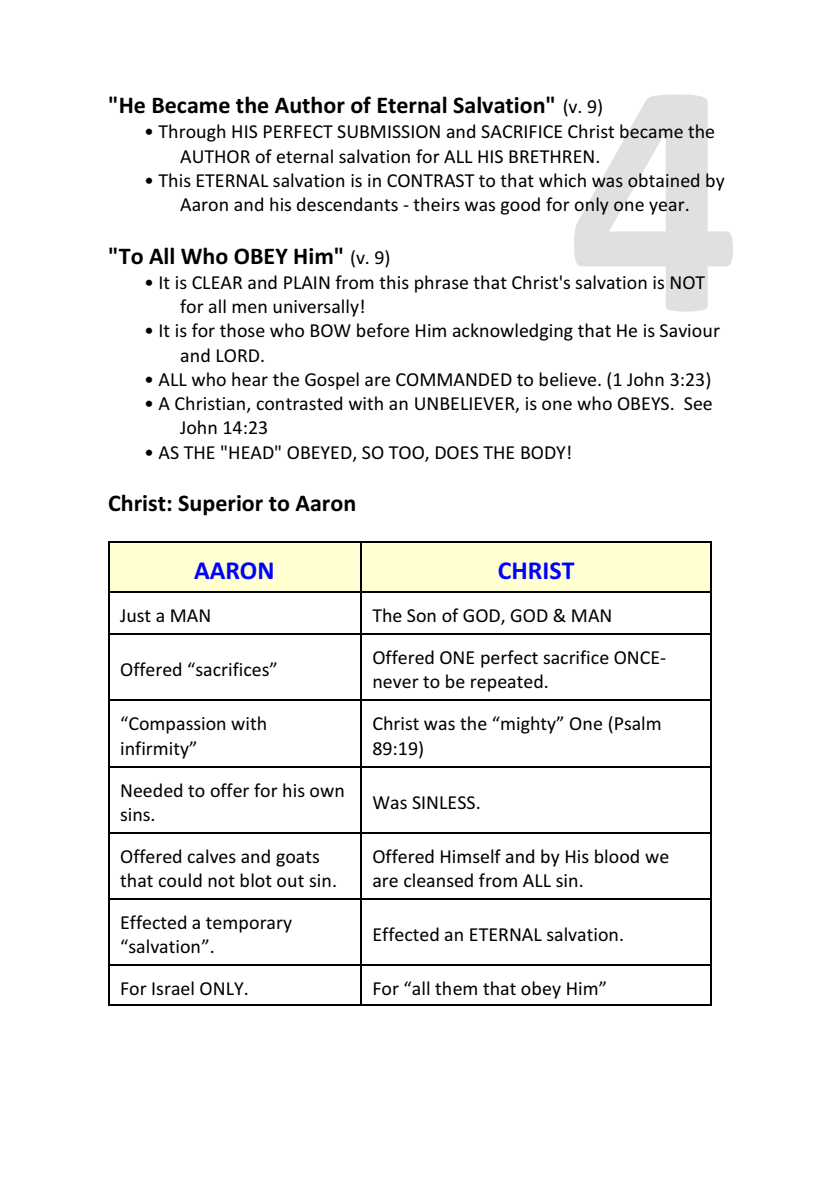
<style>
.page{position:relative;width:840px;height:1191px;background:#fff}
.page>*{position:absolute;margin:0;border:0;box-sizing:border-box;transform-origin:0 0}
.t1{font:700 26px "Calibri";color:#00f}
.t2{font:700 24px "Calibri";color:#000}
.t3{font:20px/24.2px "Calibri";color:#000}
.s1{font-weight:400;font-size:20px}
</style>
<div class="page">
<div style="left:108px;top:541px;width:252px;height:50px;background:#ffffd1"></div>
<hr style="left:108px;top:541px;width:2px;height:50px;background:#000">
<hr style="left:108px;top:541px;width:252px;height:2px;background:#000">
<div style="left:360px;top:541px;width:351px;height:50px;background:#ffffd1"></div>
<hr style="left:360px;top:541px;width:2px;height:50px;background:#000">
<hr style="left:709px;top:541px;width:2px;height:50px;background:#000">
<hr style="left:360px;top:541px;width:351px;height:2px;background:#000">
<hr style="left:108px;top:591px;width:2px;height:42px;background:#000">
<hr style="left:108px;top:591px;width:252px;height:2px;background:#000">
<hr style="left:360px;top:591px;width:2px;height:42px;background:#000">
<hr style="left:709px;top:591px;width:2px;height:42px;background:#000">
<hr style="left:360px;top:591px;width:351px;height:2px;background:#000">
<hr style="left:108px;top:633px;width:2px;height:66px;background:#000">
<hr style="left:108px;top:633px;width:252px;height:2px;background:#000">
<hr style="left:360px;top:633px;width:2px;height:66px;background:#000">
<hr style="left:709px;top:633px;width:2px;height:66px;background:#000">
<hr style="left:360px;top:633px;width:351px;height:2px;background:#000">
<hr style="left:108px;top:699px;width:2px;height:66px;background:#000">
<hr style="left:108px;top:699px;width:252px;height:2px;background:#000">
<hr style="left:360px;top:699px;width:2px;height:66px;background:#000">
<hr style="left:709px;top:699px;width:2px;height:66px;background:#000">
<hr style="left:360px;top:699px;width:351px;height:2px;background:#000">
<hr style="left:108px;top:765px;width:2px;height:66px;background:#000">
<hr style="left:108px;top:765px;width:252px;height:2px;background:#000">
<hr style="left:360px;top:765px;width:2px;height:66px;background:#000">
<hr style="left:709px;top:765px;width:2px;height:66px;background:#000">
<hr style="left:360px;top:765px;width:351px;height:2px;background:#000">
<hr style="left:108px;top:832px;width:2px;height:66px;background:#000">
<hr style="left:108px;top:832px;width:252px;height:1px;background:#000">
<hr style="left:360px;top:832px;width:2px;height:66px;background:#000">
<hr style="left:709px;top:832px;width:2px;height:66px;background:#000">
<hr style="left:360px;top:832px;width:351px;height:1px;background:#000">
<hr style="left:108px;top:898px;width:2px;height:66px;background:#000">
<hr style="left:108px;top:898px;width:252px;height:2px;background:#000">
<hr style="left:360px;top:898px;width:2px;height:66px;background:#000">
<hr style="left:709px;top:898px;width:2px;height:66px;background:#000">
<hr style="left:360px;top:898px;width:351px;height:2px;background:#000">
<hr style="left:108px;top:964px;width:2px;height:42px;background:#000">
<hr style="left:108px;top:964px;width:252px;height:2px;background:#000">
<hr style="left:108px;top:1004px;width:252px;height:2px;background:#000">
<hr style="left:360px;top:964px;width:2px;height:42px;background:#000">
<hr style="left:709px;top:964px;width:2px;height:42px;background:#000">
<hr style="left:360px;top:964px;width:351px;height:2px;background:#000">
<hr style="left:360px;top:1004px;width:351px;height:2px;background:#000">
<svg style="left:574px;top:94px;width:158px;height:218px"></svg>
<p class="t2" style="left:108px;top:95px;width:496px">"He Became the Author of Eternal Salvation" <span class="s1">(v. 9)</span></p>
<p class="t3" style="left:180px;top:121px;width:536px;text-indent:-36px">• Through HIS PERFECT SUBMISSION and SACRIFICE Christ became the<br>AUTHOR of eternal salvation for ALL HIS BRETHREN.</p>
<p class="t3" style="left:144px;top:170px;width:582px;text-align:center">• This ETERNAL salvation is in CONTRAST to that which was obtained by<br>Aaron and his descendants - theirs was good for only one year.</p>
<p class="t2" style="left:108px;top:245px;width:284px">"To All Who OBEY Him" <span class="s1">(v. 9)</span></p>
<p class="t3" style="left:180px;top:272px;width:526px;text-indent:-36px">• It is CLEAR and PLAIN from this phrase that Christ's salvation is NOT for all men universally!</p>
<p class="t3" style="left:180px;top:320px;width:541px;text-indent:-36px">• It is for those who BOW before Him acknowledging that He is Saviour and LORD.</p>
<p class="t3" style="left:144px;top:369px;width:568px">• ALL who hear the Gospel are COMMANDED to believe. (1 John 3:23)</p>
<p class="t3" style="left:180px;top:393px;width:534px;text-indent:-36px">• A Christian, contrasted with an UNBELIEVER, is one who OBEYS. See<br>John 14:23</p>
<p class="t3" style="left:144px;top:441px;width:429px">• AS THE "HEAD" OBEYED, SO TOO, DOES THE BODY!</p>
<p class="t2" style="left:108px;top:493px;width:249px">Christ: Superior to Aaron</p>
<h1 class="t1" style="left:194px;top:559px;width:82px">AARON</h1>
<h1 class="t1" style="left:497px;top:559px;width:78px">CHRIST</h1>
<p class="t3" style="left:120px;top:605px;width:93px">Just a MAN</p>
<p class="t3" style="left:372px;top:605px;width:241px">The Son of GOD, GOD &amp; MAN</p>
<p class="t3" style="left:120px;top:659px;width:159px">Offered “sacrifices”</p>
<p class="t3" style="left:372px;top:647px;width:295px">Offered ONE perfect sacrifice ONCE&shy;never to be repeated.</p>
<p class="t3" style="left:120px;top:713px;width:149px">“Compassion with infirmity”</p>
<p class="t3" style="left:372px;top:713px;width:290px">Christ was the “mighty” One (Psalm<br>89:19)</p>
<p class="t3" style="left:120px;top:779px;width:226px">Needed to offer for his own sins.</p>
<p class="t3" style="left:372px;top:791px;width:110px">Was SINLESS.</p>
<p class="t3" style="left:120px;top:845px;width:218px">Offered calves and goats that could not blot out sin.</p>
<p class="t3" style="left:372px;top:845px;width:298px">Offered Himself and by His blood we are cleansed from ALL sin.</p>
<p class="t3" style="left:120px;top:912px;width:173px">Effected a temporary “salvation”.</p>
<p class="t3" style="left:372px;top:924px;width:253px">Effected an ETERNAL salvation.</p>
<p class="t3" style="left:120px;top:978px;width:130px">For Israel ONLY.</p>
<p class="t3" style="left:372px;top:978px;width:236px">For “all them that obey Him”</p>
</div>
